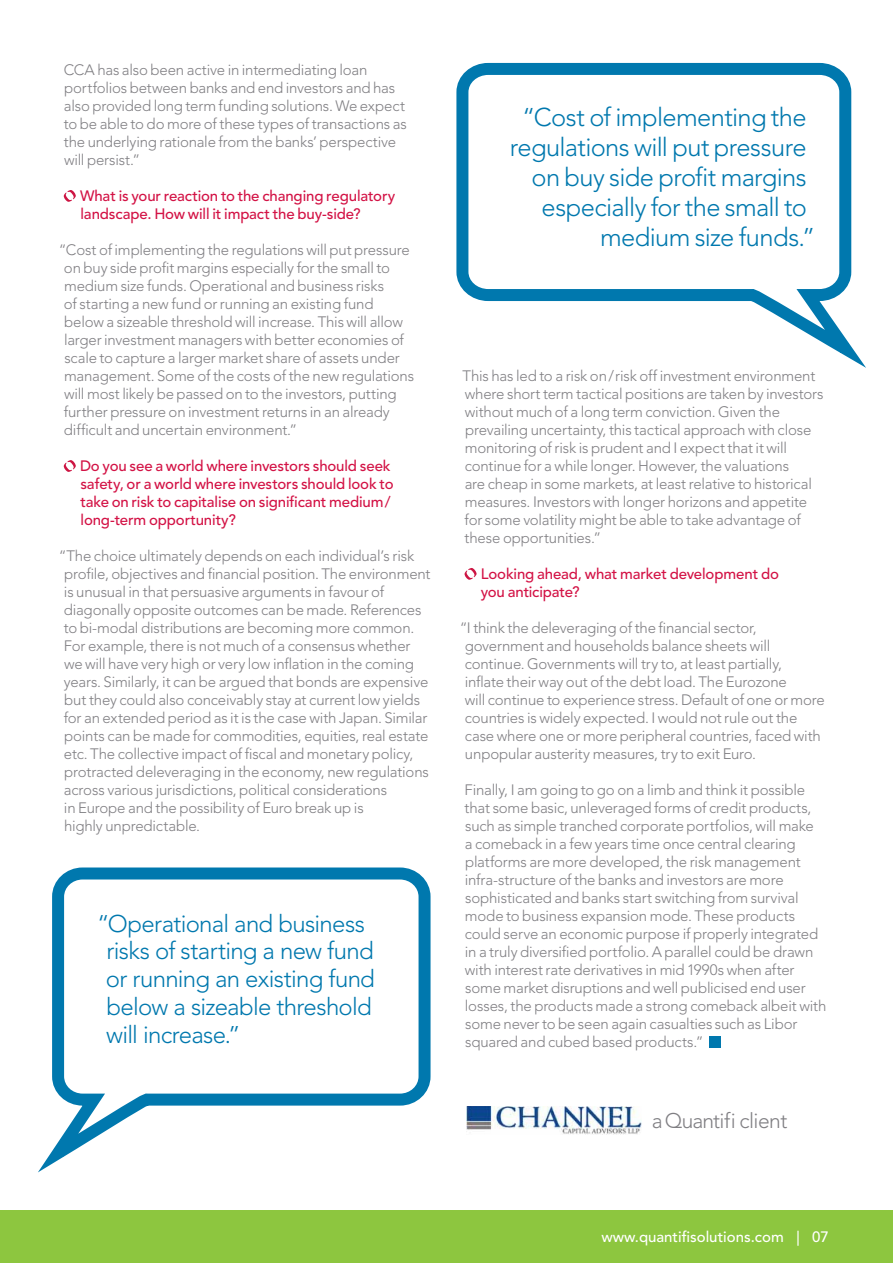
<style>
.page{position:relative;width:893px;height:1263px;background:#fff}
.page>*{position:absolute;margin:0;border:0;box-sizing:border-box;transform-origin:0 0}
.t1{font:300 25.5px "Avenir LT Std";letter-spacing:-.025em;color:#0078ae}
.t2{font:300 24px/27.8px "Avenir LT Std";letter-spacing:-.03em;color:#0078ae}
.t3{font:300 21px "Avenir LT Std";letter-spacing:-.025em;color:#807f83}
.t4{font:300 15px/18px "Avenir LT Std";letter-spacing:-.015em;color:#807f83}
.t5{font:500 15px/18px "Avenir LT Std";letter-spacing:-.01em;color:#d31245}
.t6{font:500 15px "Avenir LT Std";color:#fff}
</style>
<div class="page">
<div style="left:0;top:1210px;width:893px;height:53px;background:#8dc63f"></div>
<div style="left:709px;top:1037px;width:11px;height:11px;background:#0078ae"></div>
<svg style="left:64px;top:190px;width:12px;height:12px"></svg>
<svg style="left:64px;top:460px;width:12px;height:12px"></svg>
<svg style="left:464px;top:568px;width:13px;height:12px"></svg>
<svg style="left:38px;top:867px;width:393px;height:306px"></svg>
<svg style="left:456px;top:62px;width:410px;height:306px"></svg>
<img style="left:467px;top:1106px;width:174px;height:29px">
<p class="t4" style="left:64px;top:62px;width:344px">CCA has also been active in intermediating loan portfolios between banks and end investors and has also provided long term funding solutions. We expect to be able to do more of these types of transactions as the underlying rationale from the banks’ perspective will persist.”</p>
<p class="t5" style="left:80px;top:189px;width:317px">What is your reaction to the changing regulatory landscape. How will it impact the buy-side?</p>
<p class="t4" style="left:64px;top:242px;width:352px;text-indent:-5px">“Cost of implementing the regulations will put pressure on buy side profit margins especially for the small to medium size funds. Operational and business risks<br>of starting a new fund or running an existing fund below a sizeable threshold will increase. This will allow larger investment managers with better economies of scale to capture a larger market share of assets under management. Some of the costs of the new regulations will most likely be passed on to the investors, putting further pressure on investment returns in an already difficult and uncertain environment.”</p>
<p class="t5" style="left:80px;top:459px;width:315px">Do you see a world where investors should seek safety, or a world where investors should look to take on risk to capitalise on significant medium / long-term opportunity?</p>
<p class="t4" style="left:64px;top:548px;width:368px;text-indent:-5px">“The choice ultimately depends on each individual’s risk profile, objectives and financial position. The environment is unusual in that persuasive arguments in favour of diagonally opposite outcomes can be made. References to bi-modal distributions are becoming more common.<br>For example, there is not much of a consensus whether we will have very high or very low inflation in the coming years. Similarly, it can be argued that bonds are expensive but they could also conceivably stay at current low yields for an extended period as it is the case with Japan. Similar points can be made for commodities, equities, real estate etc. The collective impact of fiscal and monetary policy, protracted deleveraging in the economy, new regulations across various jurisdictions, political considerations<br>in Europe and the possibility of Euro break up is<br>highly unpredictable.</p>
<h2 class="t2" style="left:106px;top:911px;width:270px;text-indent:-9px">“Operational and business risks of starting a new fund or running an existing fund below a sizeable threshold will increase.”</h2>
<h1 class="t1" style="left:522px;top:106px;width:286px">“Cost of implementing the</h1>
<h1 class="t1" style="left:510px;top:135px;width:298px">regulations will put pressure</h1>
<h1 class="t1" style="left:531px;top:165px;width:277px">on buy side profit margins</h1>
<h1 class="t1" style="left:542px;top:195px;width:267px">especially for the small to</h1>
<h1 class="t1" style="left:600px;top:225px;width:217px">medium size funds.”</h1>
<p class="t4" style="left:463px;top:368px;width:362px">This has led to a risk on / risk off investment environment where short term tactical positions are taken by investors without much of a long term conviction. Given the prevailing uncertainty, this tactical approach with close monitoring of risk is prudent and I expect that it will continue for a while longer. However, the valuations<br>are cheap in some markets, at least relative to historical measures. Investors with longer horizons and appetite for some volatility might be able to take advantage of these opportunities.”</p>
<p class="t5" style="left:481px;top:567px;width:300px">Looking ahead, what market development do you anticipate?</p>
<p class="t4" style="left:465px;top:620px;width:362px;text-indent:-5px">“I think the deleveraging of the financial sector, government and households balance sheets will continue. Governments will try to, at least partially, inflate their way out of the debt load. The Eurozone<br>will continue to experience stress. Default of one or more countries is widely expected. I would not rule out the case where one or more peripheral countries, faced with unpopular austerity measures, try to exit Euro.</p>
<p class="t4" style="left:465px;top:782px;width:363px">Finally, I am going to go on a limb and think it possible that some basic, unleveraged forms of credit products, such as simple tranched corporate portfolios, will make<br>a comeback in a few years time once central clearing platforms are more developed, the risk management infra-structure of the banks and investors are more sophisticated and banks start switching from survival mode to business expansion mode. These products could serve an economic purpose if properly integrated in a truly diversified portfolio. A parallel could be drawn with interest rate derivatives in mid 1990s when after some market disruptions and well publicised end user losses, the products made a strong comeback albeit with some never to be seen again casualties such as Libor squared and cubed based products.”</p>
<h3 class="t3" style="left:652px;top:1112px;width:137px">a Quantifi client</h3>
<p class="t6" style="left:601px;top:1230px;width:229px">www.quantifisolutions.com | 07</p>
</div>
